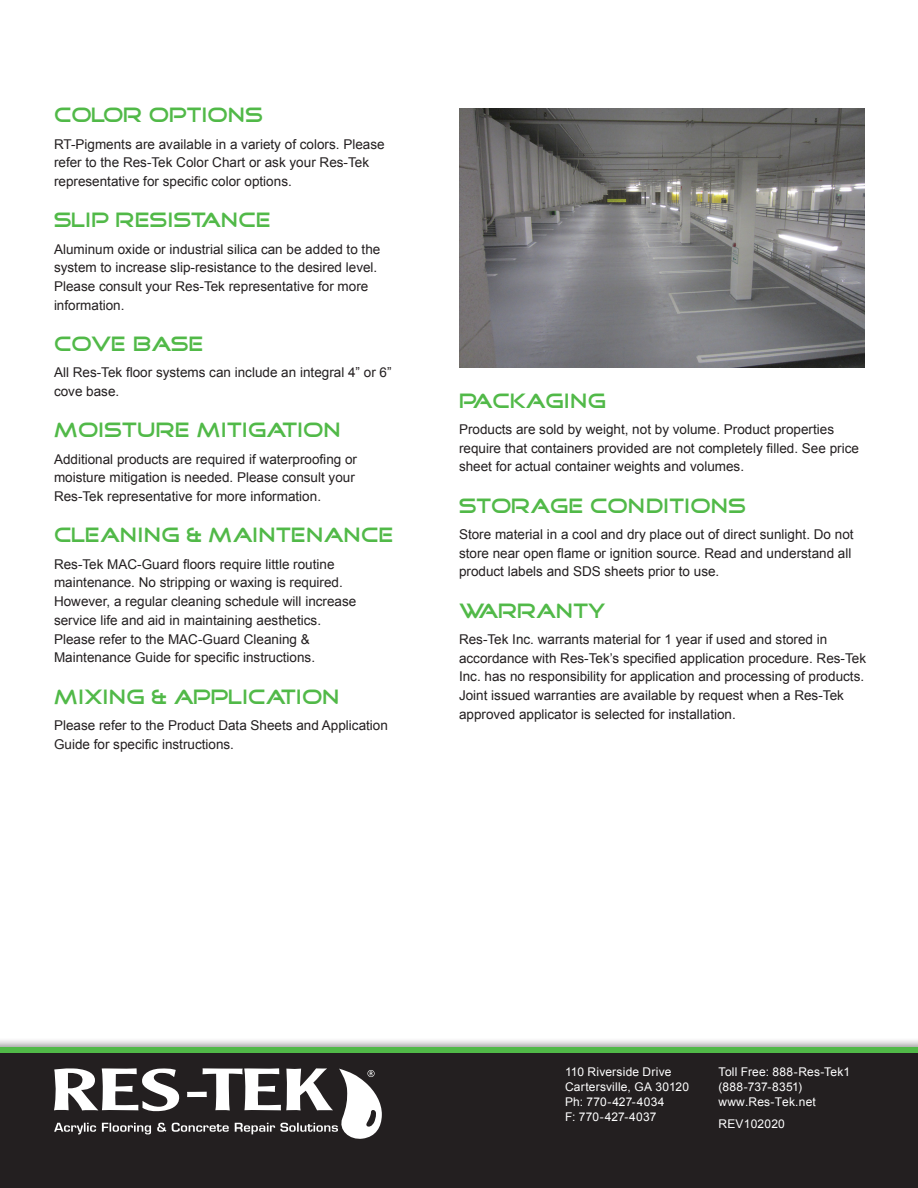
<style>
.page{position:relative;width:918px;height:1188px;background:#fff}
.page>*{position:absolute;margin:0;border:0;box-sizing:border-box;transform-origin:0 0}
.headline{font:21px "Good Times";color:#51b948}
.t1{font:13.5px/18.8px "Arial";color:#231f20}
.t2{font:12px/15px "Arial";letter-spacing:.015em;color:#fff}
.s1{font-style:inherit}
</style>
<div class="page">
<div style="left:0;top:1037px;width:918px;height:27px;background:#231f20;opacity:.75"></div>
<div style="left:0;top:1047px;width:918px;height:7px;background:#51b948"></div>
<div style="left:0;top:1053px;width:918px;height:135px;background:#231f20"></div>
<svg style="left:54px;top:1068px;width:328px;height:71px"></svg>
<img style="left:459px;top:108px;width:406px;height:259px">
<p class="headline" style="left:54px;top:105px;width:211px">COLOR OPTIONS</p>
<p class="t1" style="left:54px;top:135px;width:332px">RT-Pigments are available in a variety of colors. Please refer to the Res-Tek Color Chart or ask your Res-Tek representative for specific color options.</p>
<p class="headline" style="left:54px;top:210px;width:219px">SLIP RESISTANCE</p>
<p class="t1" style="left:54px;top:240px;width:328px">Aluminum oxide or industrial silica can be added to the system to increase slip-resistance to the desired level.<br>Please consult your Res-Tek representative for more information.</p>
<p class="headline" style="left:54px;top:334px;width:151px">COVE BASE</p>
<p class="t1" style="left:54px;top:363px;width:339px">All Res-Tek floor systems can include an integral 4” or 6” cove base.</p>
<p class="headline" style="left:54px;top:420px;width:289px">MOISTURE MITIGATION</p>
<p class="t1" style="left:54px;top:450px;width:305px">Additional products are required if waterproofing or moisture mitigation is needed. Please consult your<br>Res-Tek representative for more information.</p>
<p class="headline" style="left:54px;top:525px;width:341px">CLEANING &amp; MAINTENANCE</p>
<p class="t1" style="left:54px;top:555px;width:304px">Res-Tek MAC-Guard floors require little routine maintenance. No stripping or waxing is required.<br>However, a regular cleaning schedule will increase service life and aid in maintaining aesthetics.<br>Please refer to the MAC-Guard Cleaning &amp; Maintenance Guide for specific instructions.</p>
<p class="headline" style="left:54px;top:687px;width:288px">MIXING &amp; APPLICATION</p>
<p class="t1" style="left:54px;top:716px;width:335px">Please refer to the Product Data Sheets and Application<br>Guide for specific instructions.</p>
<p class="headline" style="left:459px;top:391px;width:149px">PACKAGING</p>
<p class="t1" style="left:459px;top:420px;width:401px">Products are sold by weight, not by volume. Product properties require that containers provided are not completely filled. See price sheet for actual container weights and volumes.</p>
<p class="headline" style="left:459px;top:496px;width:288px">STORAGE CONDITIONS</p>
<p class="t1" style="left:459px;top:525px;width:396px">Store material in a cool and dry place out of direct sunlight. Do not store near open flame or ignition source. Read and understand all product labels and SDS sheets prior to use.</p>
<p class="headline" style="left:459px;top:601px;width:148px">WARRANTY</p>
<p class="t1" style="left:459px;top:630px;width:409px">Res-Tek Inc. warrants material for 1 year if used and stored in accordance with Res-Tek’s specified application procedure. Res-Tek Inc. has no responsibility for application and processing of products.<br>Joint issued warranties are available by request when a Res-Tek approved applicator is selected for installation.</p>
<p class="t2" style="left:565px;top:1065px;width:125px">110 Riverside Drive<br>Cartersville, GA 30120<br>Ph: 770-427-4034<br>F: 770-427-4037</p>
<p class="t2" style="left:718px;top:1065px;width:133px">Toll Free: 888-Res-Tek1 (888-737-8351) www.Res-Tek.net</p>
<p class="t2" style="left:718px;top:1117px;width:68px">REV1<span class="s1">0</span>2020</p>
</div>
